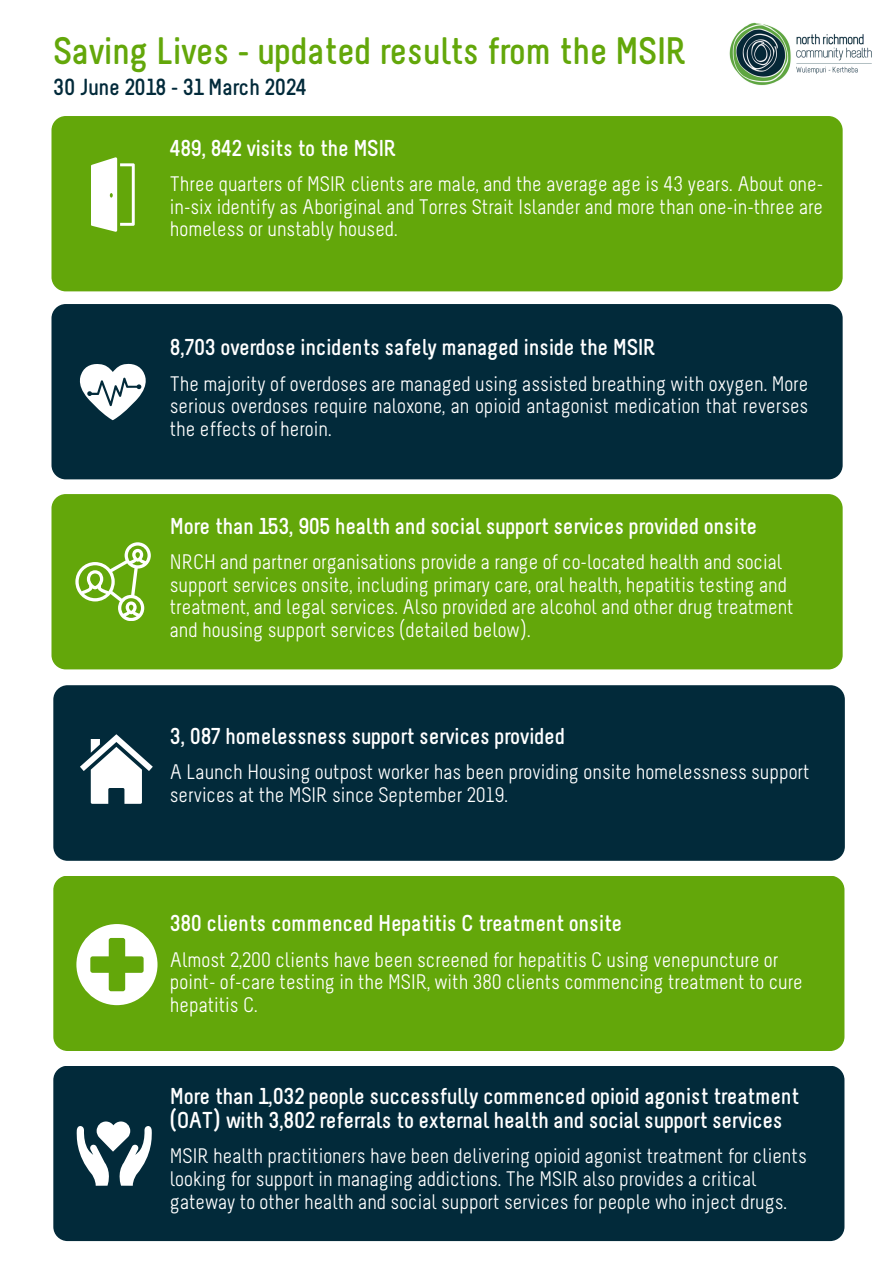
<style>
.page{position:relative;width:894px;height:1264px;background:#fff}
.page>*{position:absolute;margin:0;border:0;box-sizing:border-box;transform-origin:0 0}
.t1{font:700 38.25px "Melbourne";color:#63a70a}
.t2{font:700 23.25px "Melbourne";color:#022a3a}
.t3{font:700 22.95px/24.8px "Melbourne";color:#fff}
.t4{font:21px/22.5px "Melbourne";color:#fff}
</style>
<div class="page">
<div style="left:53px;top:685px;width:791px;height:175px;background:#022a3a"></div>
<div style="left:53px;top:875px;width:791px;height:176px;background:#63a70a"></div>
<div style="left:53px;top:1065px;width:791px;height:176px;background:#022a3a"></div>
<svg style="left:76px;top:1121px;width:76px;height:64px"></svg>
<div style="left:76px;top:924px;width:81px;height:81px;background:#fff;border-radius:50%"></div>
<svg style="left:90px;top:938px;width:53px;height:53px"></svg>
<div style="left:51px;top:116px;width:791px;height:176px;background:#63a70a"></div>
<svg style="left:91px;top:157px;width:44px;height:75px"></svg>
<div style="left:51px;top:304px;width:791px;height:176px;background:#022a3a"></div>
<svg style="left:79px;top:363px;width:67px;height:57px"></svg>
<div style="left:51px;top:494px;width:791px;height:175px;background:#63a70a"></div>
<svg style="left:75px;top:542px;width:76px;height:79px"></svg>
<img style="left:729px;top:22px;width:143px;height:63px">
<svg style="left:80px;top:734px;width:73px;height:69px"></svg>
<p class="t1" style="left:53px;top:36px;width:634px">Saving Lives - updated results from the MSIR</p>
<p class="t2" style="left:53px;top:77px;width:254px">30 June 2018 - 31 March 2024</p>
<p class="t3" style="left:170px;top:138px;width:227px">489, 842 visits to the MSIR</p>
<h2 class="t4" style="left:170px;top:175px;width:654px;text-align:justify">Three quarters of MSIR clients are male, and the average age is 43 years. About one&shy;in-six identify as Aboriginal and Torres Strait Islander and more than one-in-three are homeless or unstably housed.</h2>
<p class="t3" style="left:170px;top:337px;width:487px">8,703 overdose incidents safely managed inside the MSIR</p>
<p class="t4" style="left:170px;top:374px;width:639px;text-align:justify">The majority of overdoses are managed using assisted breathing with oxygen. More serious overdoses require naloxone, an opioid antagonist medication that reverses the effects of heroin.</p>
<h2 class="t3" style="left:170px;top:515px;width:588px">More than 153, 905 health and social support services provided onsite</h2>
<h2 class="t4" style="left:170px;top:553px;width:625px">NRCH and partner organisations provide a range of co-located health and social support services onsite, including primary care, oral health, hepatitis testing and treatment, and legal services. Also provided are alcohol and other drug treatment and housing support services (detailed below).</h2>
<p class="t3" style="left:170px;top:725px;width:396px">3, 087 homelessness support services provided</p>
<p class="t4" style="left:170px;top:763px;width:641px">A Launch Housing outpost worker has been providing onsite homelessness support services at the MSIR since September 2019.</p>
<h2 class="t3" style="left:170px;top:913px;width:453px">380 clients commenced Hepatitis C treatment onsite</h2>
<p class="t4" style="left:170px;top:950px;width:634px">Almost 2,200 clients have been screened for hepatitis C using venepuncture or point- of-care testing in the MSIR, with 380 clients commencing treatment to cure hepatitis C.</p>
<p class="t3" style="left:170px;top:1085px;width:630px">More than 1,032 people successfully commenced opioid agonist treatment (OAT) with 3,802 referrals to external health and social support services</p>
<p class="t4" style="left:170px;top:1146px;width:638px">MSIR health practitioners have been delivering opioid agonist treatment for clients looking for support in managing addictions. The MSIR also provides a critical gateway to other health and social support services for people who inject drugs.</p>
</div>
